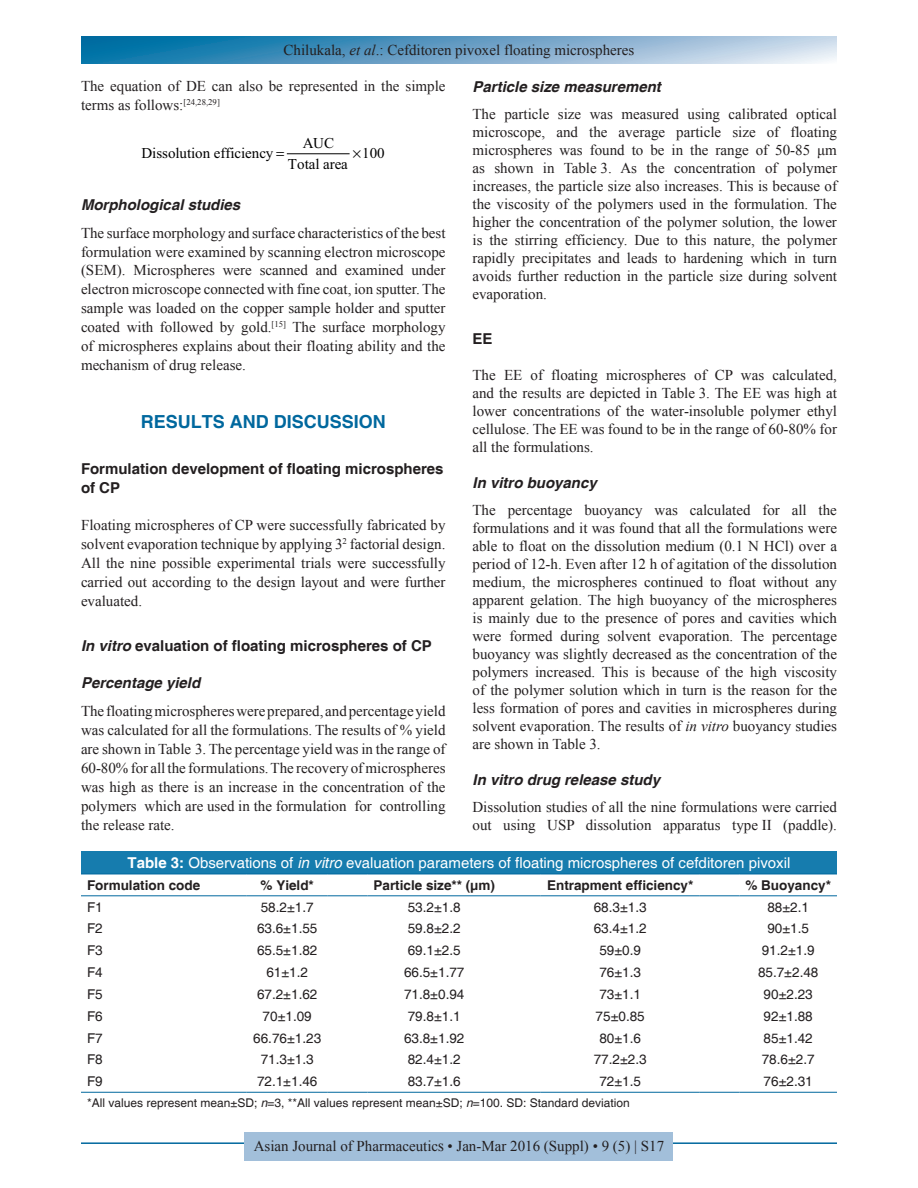
<style>
.page{position:relative;width:918px;height:1188px;background:#fff}
.page>*{position:absolute;margin:0;border:0;box-sizing:border-box;transform-origin:0 0}
.t1{font:700 18px "Helvetica";color:#00689e}
.TX{font:15px/18px "Times New Roman";color:#231f20;text-align:justify}
.TX_No_After_Space{font:15px/18px "Times New Roman";color:#231f20}
.t2{font:italic 700 15px "Helvetica";color:#231f20}
.t3{font:700 15px/18.9px "Helvetica";color:#231f20}
.TT{font:15px "Helvetica";color:#fff}
.t4{font:15px/21.3px "Times New Roman";letter-spacing:-.005em;color:#000;text-align:center}
.TB{font:13.5px "Helvetica";color:#231f20}
.TCH{font:700 13.5px "Helvetica";color:#231f20}
.TBL{font:13.5px "Helvetica";color:#231f20}
.TFN{font:12px "Helvetica";color:#231f20}
.s1{font-style:italic}
.s2{font-weight:700}
</style>
<div class="page">
<svg style="left:81px;top:37px;width:756px;height:27px;background:#6ba4c8"></svg>
<hr style="left:81px;top:1142px;width:756px;height:2px;background:#00689e">
<div style="left:245px;top:1132px;width:428px;height:28px;background:#a2bfda"></div>
<hr style="left:287px;top:153px;width:63px;height:1px;background:#000">
<div style="left:81px;top:851px;width:756px;height:23px;background:#167cae"></div>
<hr style="left:81px;top:1092px;width:126px;height:1px;background:#00689e">
<hr style="left:207px;top:1092px;width:40px;height:1px;background:#00689e">
<hr style="left:247px;top:1092px;width:81px;height:1px;background:#00689e">
<hr style="left:328px;top:1092px;width:40px;height:1px;background:#00689e">
<hr style="left:368px;top:1092px;width:133px;height:1px;background:#00689e">
<hr style="left:501px;top:1092px;width:40px;height:1px;background:#00689e">
<hr style="left:541px;top:1092px;width:159px;height:1px;background:#00689e">
<hr style="left:700px;top:1092px;width:40px;height:1px;background:#00689e">
<hr style="left:740px;top:1092px;width:97px;height:1px;background:#00689e">
<hr style="left:81px;top:874px;width:126px;height:1px;background:#00689e">
<hr style="left:207px;top:874px;width:40px;height:1px;background:#00689e">
<hr style="left:247px;top:874px;width:81px;height:1px;background:#00689e">
<hr style="left:328px;top:874px;width:40px;height:1px;background:#00689e">
<hr style="left:368px;top:874px;width:133px;height:1px;background:#00689e">
<hr style="left:501px;top:874px;width:40px;height:1px;background:#00689e">
<hr style="left:541px;top:874px;width:159px;height:1px;background:#00689e">
<hr style="left:700px;top:874px;width:40px;height:1px;background:#00689e">
<hr style="left:740px;top:874px;width:97px;height:1px;background:#00689e">
<hr style="left:81px;top:895px;width:126px;height:1px;background:#00689e">
<hr style="left:207px;top:895px;width:40px;height:1px;background:#00689e">
<hr style="left:247px;top:895px;width:81px;height:1px;background:#00689e">
<hr style="left:328px;top:895px;width:40px;height:1px;background:#00689e">
<hr style="left:368px;top:895px;width:133px;height:1px;background:#00689e">
<hr style="left:501px;top:895px;width:40px;height:1px;background:#00689e">
<hr style="left:541px;top:895px;width:159px;height:1px;background:#00689e">
<hr style="left:700px;top:895px;width:40px;height:1px;background:#00689e">
<hr style="left:740px;top:895px;width:97px;height:1px;background:#00689e">
<p class="TX" style="left:284px;top:41px;width:352px">Chilukala, <span class="s1">et al</span>.: Cefditoren pivoxel floating microspheres</p>
<p class="TX" style="left:81px;top:76px;width:366px;line-height:18.9px">The equation of DE can also be represented in the simple terms as follows:<sup>[24,28,29]</sup></p>
<p class="t4" style="left:142px;top:144px;width:133px">Dissolution efficiency</p>
<p class="t4" style="left:288px;top:134px;width:62px">AUC<br>Total area</p>
<p class="t4" style="left:362px;top:144px;width:24px">100</p>
<h3 class="t2" style="left:81px;top:195px;width:161px">Morphological studies</h3>
<p class="TX" style="left:81px;top:223px;width:366px;line-height:18.9px">The surface morphology and surface characteristics of the best formulation were examined by scanning electron microscope (SEM). Microspheres were scanned and examined under electron microscope connected with fine coat, ion sputter. The sample was loaded on the copper sample holder and sputter coated with followed by gold.<sup>[15]</sup> The surface morphology of microspheres explains about their floating ability and the mechanism of drug release.</p>
<h3 class="t2" style="left:472px;top:77px;width:190px">Particle size measurement</h3>
<p class="TX" style="left:472px;top:104px;width:366px">The particle size was measured using calibrated optical microscope, and the average particle size of floating microspheres was found to be in the range of 50-85 μm as shown in Table 3. As the concentration of polymer increases, the particle size also increases. This is because of the viscosity of the polymers used in the formulation. The higher the concentration of the polymer solution, the lower is the stirring efficiency. Due to this nature, the polymer rapidly precipitates and leads to hardening which in turn avoids further reduction in the particle size during solvent evaporation.</p>
<h2 class="t3" style="left:472px;top:330px;width:22px">EE</h2>
<p class="TX" style="left:472px;top:365px;width:366px">The EE of floating microspheres of CP was calculated, and the results are depicted in Table 3. The EE was high at lower concentrations of the water-insoluble polymer ethyl cellulose. The EE was found to be in the range of 60-80% for all the formulations.</p>
<h3 class="t2" style="left:472px;top:473px;width:126px">In vitro buoyancy</h3>
<p class="TX" style="left:472px;top:500px;width:366px">The percentage buoyancy was calculated for all the formulations and it was found that all the formulations were able to float on the dissolution medium (0.1 N HCl) over a period of 12-h. Even after 12 h of agitation of the dissolution medium, the microspheres continued to float without any apparent gelation. The high buoyancy of the microspheres is mainly due to the presence of pores and cavities which were formed during solvent evaporation. The percentage buoyancy was slightly decreased as the concentration of the polymers increased. This is because of the high viscosity of the polymer solution which in turn is the reason for the less formation of pores and cavities in microspheres during solvent evaporation. The results of <span class="s1">in vitro</span> buoyancy studies are shown in Table 3.</p>
<h3 class="t2" style="left:472px;top:770px;width:189px">In vitro drug release study</h3>
<p class="TX_No_After_Space" style="left:472px;top:797px;width:366px">Dissolution studies of all the nine formulations were carried out using USP dissolution apparatus type II (paddle).</p>
<p class="TT" style="left:128px;top:854px;width:664px"><span class="s2">Table 3:</span> Observations of <span class="s1">in vitro</span> evaluation parameters of floating microspheres of cefditoren pivoxil</p>
<p class="TCH" style="left:87px;top:877px;width:115px">Formulation code</p>
<p class="TCH" style="left:261px;top:877px;width:55px">% Yield*</p>
<p class="TCH" style="left:374px;top:877px;width:123px">Particle size** (μm)</p>
<p class="TCH" style="left:547px;top:877px;width:148px">Entrapment efficiency*</p>
<p class="TCH" style="left:746px;top:877px;width:87px">% Buoyancy*</p>
<p class="TB" style="left:87px;top:899px;width:17px">F1</p>
<p class="TB" style="left:261px;top:899px;width:54px">58.2±1.7</p>
<p class="TB" style="left:408px;top:899px;width:54px">53.2±1.8</p>
<p class="TB" style="left:594px;top:899px;width:54px">68.3±1.3</p>
<p class="TB" style="left:767px;top:899px;width:43px">88±2.1</p>
<p class="TB" style="left:87px;top:921px;width:17px">F2</p>
<p class="TB" style="left:257px;top:921px;width:62px">63.6±1.55</p>
<p class="TB" style="left:408px;top:921px;width:54px">59.8±2.2</p>
<p class="TB" style="left:594px;top:921px;width:54px">63.4±1.2</p>
<p class="TB" style="left:767px;top:921px;width:43px">90±1.5</p>
<p class="TB" style="left:87px;top:943px;width:17px">F3</p>
<p class="TB" style="left:257px;top:943px;width:62px">65.5±1.82</p>
<p class="TB" style="left:408px;top:943px;width:54px">69.1±2.5</p>
<p class="TB" style="left:599px;top:943px;width:43px">59±0.9</p>
<p class="TB" style="left:762px;top:943px;width:54px">91.2±1.9</p>
<p class="TB" style="left:87px;top:965px;width:17px">F4</p>
<p class="TB" style="left:266px;top:965px;width:43px">61±1.2</p>
<p class="TB" style="left:404px;top:965px;width:62px">66.5±1.77</p>
<p class="TB" style="left:599px;top:965px;width:43px">76±1.3</p>
<p class="TB" style="left:758px;top:965px;width:62px">85.7±2.48</p>
<p class="TB" style="left:87px;top:986px;width:17px">F5</p>
<p class="TB" style="left:257px;top:986px;width:62px">67.2±1.62</p>
<p class="TB" style="left:404px;top:986px;width:62px">71.8±0.94</p>
<p class="TB" style="left:599px;top:986px;width:43px">73±1.1</p>
<p class="TB" style="left:764px;top:986px;width:51px">90±2.23</p>
<p class="TB" style="left:87px;top:1008px;width:17px">F6</p>
<p class="TB" style="left:263px;top:1008px;width:51px">70±1.09</p>
<p class="TB" style="left:408px;top:1008px;width:54px">79.8±1.1</p>
<p class="TB" style="left:596px;top:1008px;width:51px">75±0.85</p>
<p class="TB" style="left:764px;top:1008px;width:51px">92±1.88</p>
<p class="TB" style="left:87px;top:1030px;width:17px">F7</p>
<p class="TB" style="left:253px;top:1030px;width:69px">66.76±1.23</p>
<p class="TB" style="left:404px;top:1030px;width:62px">63.8±1.92</p>
<p class="TB" style="left:599px;top:1030px;width:43px">80±1.6</p>
<p class="TB" style="left:764px;top:1030px;width:51px">85±1.42</p>
<p class="TB" style="left:87px;top:1052px;width:17px">F8</p>
<p class="TB" style="left:261px;top:1052px;width:54px">71.3±1.3</p>
<p class="TB" style="left:408px;top:1052px;width:54px">82.4±1.2</p>
<p class="TB" style="left:594px;top:1052px;width:54px">77.2±2.3</p>
<p class="TB" style="left:762px;top:1052px;width:54px">78.6±2.7</p>
<p class="TBL" style="left:87px;top:1074px;width:17px">F9</p>
<p class="TBL" style="left:257px;top:1074px;width:62px">72.1±1.46</p>
<p class="TBL" style="left:408px;top:1074px;width:54px">83.7±1.6</p>
<p class="TBL" style="left:599px;top:1074px;width:43px">72±1.5</p>
<p class="TBL" style="left:764px;top:1074px;width:51px">76±2.31</p>
<p class="TFN" style="left:87px;top:1096px;width:544px">*All values represent mean±SD; <span class="s1">n</span>=3, **All values represent mean±SD; <span class="s1">n</span>=100. SD: Standard deviation</p>
<h1 class="t1" style="left:141px;top:411px;width:247px">RESULTS AND DISCUSSION</h1>
<h2 class="t3" style="left:81px;top:460px;width:364px">Formulation development of floating microspheres of CP</h2>
<p class="TX" style="left:81px;top:515px;width:366px;line-height:18.9px">Floating microspheres of CP were successfully fabricated by solvent evaporation technique by applying 3<sup>2</sup> factorial design.<br>All the nine possible experimental trials were successfully carried out according to the design layout and were further evaluated.</p>
<h2 class="t3" style="left:81px;top:637px;width:352px"><span class="s1">In vitro</span> evaluation of floating microspheres of CP</h2>
<h3 class="t2" style="left:81px;top:674px;width:121px">Percentage yield</h3>
<p class="TX" style="left:81px;top:701px;width:366px;line-height:18.9px">The floating microspheres were prepared, and percentage yield was calculated for all the formulations. The results of % yield are shown in Table 3. The percentage yield was in the range of 60-80% for all the formulations. The recovery of microspheres was high as there is an increase in the concentration of the polymers which are used in the formulation for controlling the release rate.</p>
<p class="TX" style="left:254px;top:1137px;width:412px">Asian Journal of Pharmaceutics • Jan-Mar 2016 (Suppl) • 9 (5) | S17</p>
</div>
